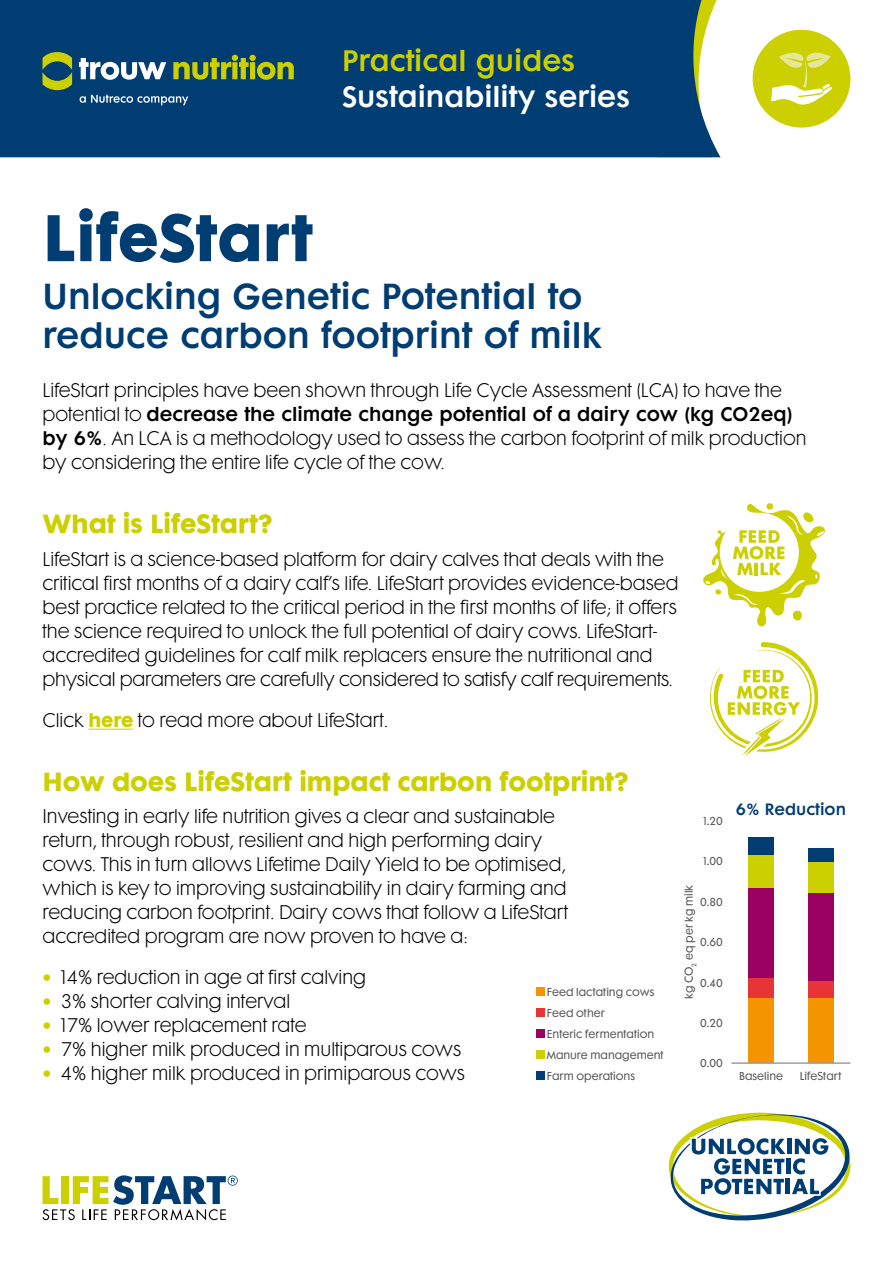
<style>
.page{position:relative;width:893px;height:1263px;background:#fff}
.page>*{position:absolute;margin:0;border:0;box-sizing:border-box;transform-origin:0 0}
.t1{font:700 60px "Futura Maxi Std";color:#003d72}
.t2{font:600 33px/39px "Futura Maxi Std";color:#003d72}
.t3{font:600 27px "Futura Maxi Std";color:#fff}
.t4{font:600 27px "Futura Maxi Std";color:#cccf00}
.t5{font:700 24px "Futura Maxi Std";color:#cccf00}
.t6{font:300 18px/24px "Futura Maxi Std";color:#000}
.t7{font:600 15px "Futura Maxi Std";color:#003d72}
.t8{font:10.5px/21.1px "Futura Maxi Std";color:#575756}
.s1{font-weight:600}
.s2{font-weight:700;color:#cccf00}
</style>
<div class="page">
<div style="left:0;top:0;width:721px;height:157px;background:#003d72"></div>
<svg style="left:80px;top:95px;width:108px;height:10px"></svg>
<svg style="left:79px;top:58px;width:87px;height:22px"></svg>
<svg style="left:43px;top:52px;width:29px;height:38px"></svg>
<svg style="left:173px;top:55px;width:121px;height:25px;background:#5f803c"></svg>
<div style="left:753px;top:30px;width:97px;height:98px;background:#cccf00;border-radius:50%"></div>
<svg style="left:771px;top:52px;width:61px;height:53px"></svg>
<svg style="left:668px;top:1112px;width:183px;height:109px"></svg>
<svg style="left:43px;top:1175px;width:195px;height:45px"></svg>
<hr style="left:88px;top:729px;width:45px;height:1px;background:#cccf00">
<svg style="left:709px;top:642px;width:110px;height:114px"></svg>
<svg style="left:703px;top:503px;width:122px;height:124px"></svg>
<div style="left:536px;top:987px;width:8px;height:9px;background:#f49400"></div>
<div style="left:536px;top:1008px;width:8px;height:9px;background:#e73437"></div>
<div style="left:536px;top:1029px;width:8px;height:9px;background:#9a0160"></div>
<div style="left:536px;top:1050px;width:8px;height:9px;background:#cccf00"></div>
<div style="left:536px;top:1071px;width:8px;height:9px;background:#003d72"></div>
<div style="left:748px;top:998px;width:26px;height:65px;background:#f49400"></div>
<div style="left:808px;top:998px;width:25px;height:65px;background:#f49400"></div>
<div style="left:748px;top:977px;width:26px;height:21px;background:#e73437"></div>
<div style="left:808px;top:981px;width:25px;height:17px;background:#e73437"></div>
<div style="left:748px;top:888px;width:26px;height:89px;background:#9a0160"></div>
<div style="left:808px;top:893px;width:25px;height:88px;background:#9a0160"></div>
<div style="left:748px;top:855px;width:26px;height:33px;background:#cccf00"></div>
<div style="left:808px;top:862px;width:25px;height:31px;background:#cccf00"></div>
<div style="left:748px;top:838px;width:26px;height:17px;background:#003d72"></div>
<div style="left:808px;top:848px;width:25px;height:14px;background:#003d72"></div>
<hr style="left:731px;top:1062px;width:119px;height:2px;background:#9d9d9c">
<h3 class="t4" style="left:342px;top:43px;width:234px">Practical guides</h3>
<h3 class="t3" style="left:342px;top:79px;width:289px">Sustainability series</h3>
<h1 class="t1" style="left:43px;top:195px;width:272px">LifeStart</h1>
<h2 class="t2" style="left:43px;top:277px;width:560px">Unlocking Genetic Potential to reduce carbon footprint of milk</h2>
<p class="t6" style="left:43px;top:378px;width:765px">LifeStart principles have been shown through Life Cycle Assessment (LCA) to have the potential to <span class="s1">decrease the climate change potential of a dairy cow (kg CO2eq) by 6%</span>. An LCA is a methodology used to assess the carbon footprint of milk production by considering the entire life cycle of the cow.</p>
<h3 class="t5" style="left:43px;top:507px;width:231px">What is LifeStart?</h3>
<p class="t6" style="left:43px;top:547px;width:638px">LifeStart is a science-based platform for dairy calves that deals with the critical first months of a dairy calf’s life. LifeStart provides evidence-based best practice related to the critical period in the first months of life; it offers the science required to unlock the full potential of dairy cows. LifeStart&shy;accredited guidelines for calf milk replacers ensure the nutritional and physical parameters are carefully considered to satisfy calf requirements.</p>
<p class="t6" style="left:43px;top:708px;width:347px">Click <span class="s2">here</span> to read more about LifeStart.</p>
<h3 class="t5" style="left:43px;top:764px;width:587px">How does LifeStart impact carbon footprint?</h3>
<p class="t6" style="left:43px;top:804px;width:527px">Investing in early life nutrition gives a clear and sustainable return, through robust, resilient and high performing dairy cows. This in turn allows Lifetime Daily Yield to be optimised, which is key to improving sustainability in dairy farming and reducing carbon footprint. Dairy cows that follow a LifeStart accredited program are now proven to have a:</p>
<p class="t6" style="left:43px;top:965px;width:325px"><span class="s2">•</span> 14% reduction in age at first calving</p>
<p class="t6" style="left:43px;top:989px;width:249px"><span class="s2">•</span> 3% shorter calving interval</p>
<p class="t6" style="left:43px;top:1013px;width:266px"><span class="s2">•</span> 17% lower replacement rate</p>
<p class="t6" style="left:43px;top:1037px;width:420px"><span class="s2">•</span> 7% higher milk produced in multiparous cows</p>
<p class="t6" style="left:43px;top:1061px;width:424px"><span class="s2">•</span> 4% higher milk produced in primiparous cows</p>
<p class="t8" style="left:547px;top:981px;width:118px">Feed lactating cows<br>Feed other<br>Enteric fermentation<br>Manure management<br>Farm operations</p>
<p class="t8" style="left:704px;top:810px;width:21px">1.20</p>
<p class="t8" style="left:704px;top:851px;width:21px">1.00</p>
<p class="t8" style="left:700px;top:891px;width:24px">0.80</p>
<p class="t8" style="left:700px;top:931px;width:24px">0.60</p>
<p class="t8" style="left:700px;top:972px;width:24px">0.40</p>
<p class="t8" style="left:700px;top:1012px;width:24px">0.20</p>
<p class="t8" style="left:700px;top:1053px;width:24px">0.00</p>
<p class="t8" style="left:678px;top:999px;width:116px;rotate:-90deg">kg CO<sub>2</sub> eq per kg milk</p>
<p class="t7" style="left:736px;top:800px;width:112px">6% Reduction</p>
<p class="t8" style="left:739px;top:1065px;width:46px">Baseline</p>
<p class="t8" style="left:800px;top:1065px;width:43px">LifeStart</p>
</div>
